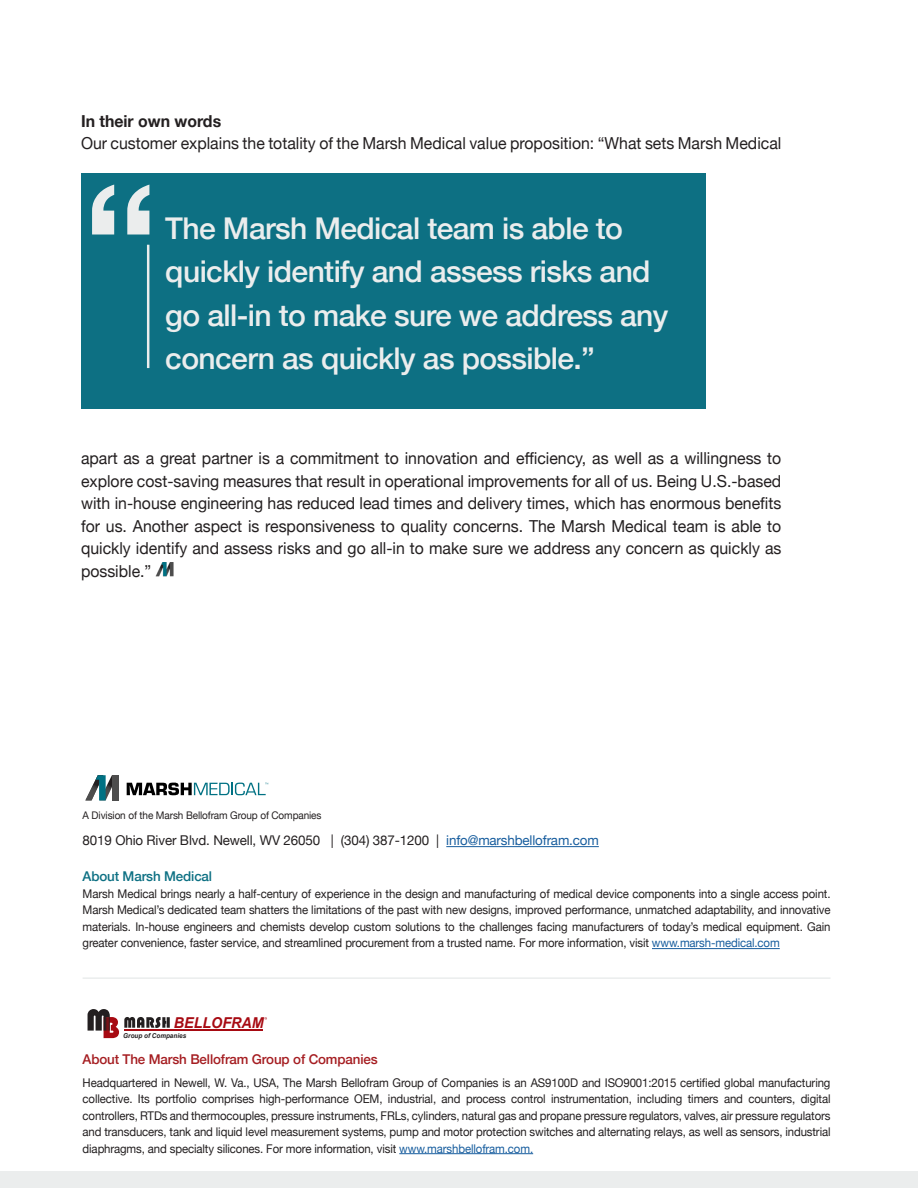
<style>
.page{position:relative;width:918px;height:1188px;background:#fff}
.page>*{position:absolute;margin:0;border:0;box-sizing:border-box;transform-origin:0 0}
.t1{font:500 30px/43.5px "Helvetica Neue";letter-spacing:-.02em;color:#ebeded}
.t2{font:16.5px/22.5px "Helvetica Neue";color:#231f20;text-align:justify;scale:.96 1}
.t3{font:700 16.5px "Helvetica Neue";color:#231f20;scale:.96 1}
.t4{font:italic 700 15px "Arial";color:#a70a12;scale:.95 1}
.t5{font:13.5px "Helvetica Neue";letter-spacing:-.01em;color:#231f20}
.t6{font:500 13.5px "Helvetica Neue";letter-spacing:-.01em;color:#a51d21}
.t7{font:500 13.5px "Helvetica Neue";letter-spacing:-.01em;color:#0d7083}
.t8{font:12px/16.5px "Helvetica Neue";letter-spacing:-.01em;color:#231f20;text-align:justify;scale:.95 1}
.t9{font:10.5px "Helvetica Neue";letter-spacing:-.01em;color:#231f20;scale:.95 1}
.t10{font:italic 700 6.75px "Arial";color:#231f20;scale:.94 1}
.s1{color:#175d9e}
</style>
<div class="page">
<hr style="left:399px;top:1153px;width:134px;height:1px;background:#175d9e">
<hr style="left:124px;top:1029px;width:139px;height:2px;background:#a70a12">
<svg style="left:88px;top:1009px;width:82px;height:29px"></svg>
<hr style="left:83px;top:977px;width:748px;height:2px;background:#ebeded">
<hr style="left:446px;top:846px;width:153px;height:1px;background:#175d9e">
<svg style="left:85px;top:775px;width:27px;height:25px"></svg>
<div style="left:112px;top:775px;width:7px;height:25px;background:#4d4d4d"></div>
<svg style="left:127px;top:783px;width:141px;height:12px"></svg>
<div style="left:0;top:1171px;width:918px;height:17px;background:#ebeded"></div>
<hr style="left:652px;top:948px;width:128px;height:1px;background:#175d9e">
<img style="left:156px;top:563px;width:18px;height:14px">
<div style="left:81px;top:173px;width:625px;height:236px;background:#0d7083"></div>
<svg style="left:92px;top:185px;width:57px;height:50px"></svg>
<hr style="left:147px;top:245px;width:2px;height:123px;background:#ebeded">
<p class="t3" style="left:81px;top:108px;width:148px">In their own words</p>
<p class="t2" style="left:81px;top:133px;width:731px">Our customer explains the totality of the Marsh Medical value proposition: “What sets Marsh Medical</p>
<p class="t1" style="left:165px;top:204px;width:505px">The Marsh Medical team is able to quickly identify and assess risks and go all-in to make sure we address any concern as quickly as possible.”</p>
<p class="t2" style="left:81px;top:448px;width:731px">apart as a great partner is a commitment to innovation and efficiency, as well as a willingness to explore cost-saving measures that result in operational improvements for all of us. Being U.S.-based with in-house engineering has reduced lead times and delivery times, which has enormous benefits for us. Another aspect is responsiveness to quality concerns. The Marsh Medical team is able to quickly identify and assess risks and go all-in to make sure we address any concern as quickly as possible.”</p>
<p class="t9" style="left:83px;top:808px;width:253px">A Division of the Marsh Bellofram Group of Companies</p>
<p class="t5" style="left:83px;top:831px;width:518px">8019 Ohio River Blvd. Newell, WV 26050 | (304) 387-1200 | <span class="s1">info@marshbellofram.com</span></p>
<p class="t7" style="left:83px;top:866px;width:131px">About Marsh Medical</p>
<p class="t8" style="left:83px;top:886px;width:789px">Marsh Medical brings nearly a half-century of experience in the design and manufacturing of medical device components into a single access point.<br>Marsh Medical’s dedicated team shatters the limitations of the past with new designs, improved performance, unmatched adaptability, and innovative materials. In-house engineers and chemists develop custom solutions to the challenges facing manufacturers of today’s medical equipment. Gain greater convenience, faster service, and streamlined procurement from a trusted name. For more information, visit <span class="s1">www.marsh-medical.com</span></p>
<p class="t4" style="left:174px;top:1012px;width:96px">BELLOFRAM</p>
<p class="t10" style="left:123px;top:1031px;width:68px">Group of Companies</p>
<p class="t6" style="left:83px;top:1048px;width:297px">About The Marsh Bellofram Group of Companies</p>
<p class="t8" style="left:83px;top:1075px;width:789px">Headquartered in Newell, W. Va., USA, The Marsh Bellofram Group of Companies is an AS9100D and ISO9001:2015 certified global manufacturing collective. Its portfolio comprises high-performance OEM, industrial, and process control instrumentation, including timers and counters, digital controllers, RTDs and thermocouples, pressure instruments, FRLs, cylinders, natural gas and propane pressure regulators, valves, air pressure regulators and transducers, tank and liquid level measurement systems, pump and motor protection switches and alternating relays, as well as sensors, industrial diaphragms, and specialty silicones. For more information, visit <span class="s1">www.marshbellofram.com.</span></p>
</div>
